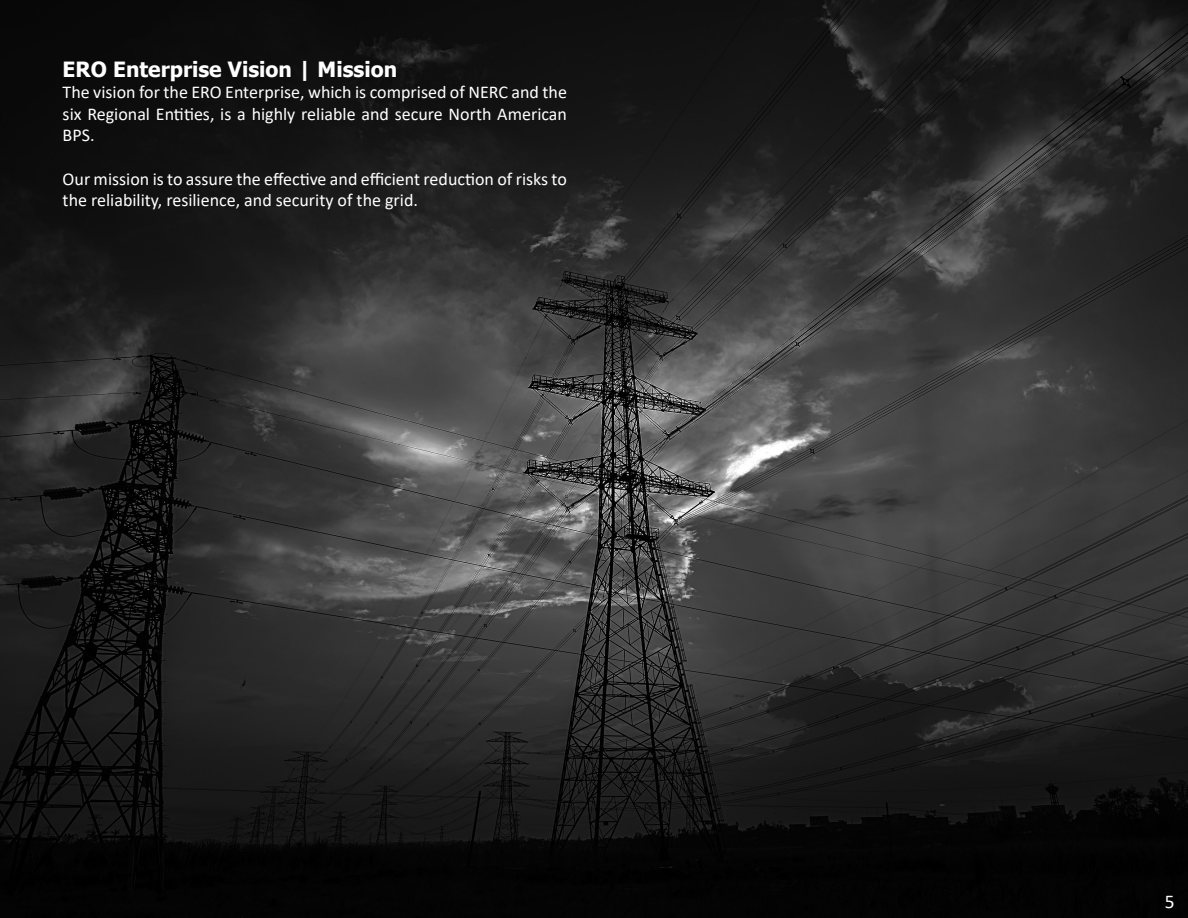
<style>
.page{position:relative;width:1188px;height:918px;background:#fff}
.page>*{position:absolute;margin:0;border:0;box-sizing:border-box;transform-origin:0 0}
.Document_Title{font:700 21px "Tahoma";color:#fff}
.t1{font:19.5px "Calibri";color:#fff}
.t2{font:18px/21.6px "Calibri";color:#fff;text-align:justify}
</style>
<div class="page">
<img style="left:0;top:0;width:1188px;height:918px">
<p class="Document_Title" style="left:63px;top:54px;width:336px">ERO Enterprise Vision | Mission</p>
<p class="t2" style="left:63px;top:81px;width:506px">The vision for the ERO Enterprise, which is comprised of NERC and the six Regional Entities, is a highly reliable and secure North American BPS.</p>
<p class="t2" style="left:63px;top:167px;width:506px">Our mission is to assure the effective and efficient reduction of risks to the reliability, resilience, and security of the grid.</p>
<p class="t1" style="left:1165px;top:888px;width:11px">5</p>
</div>
